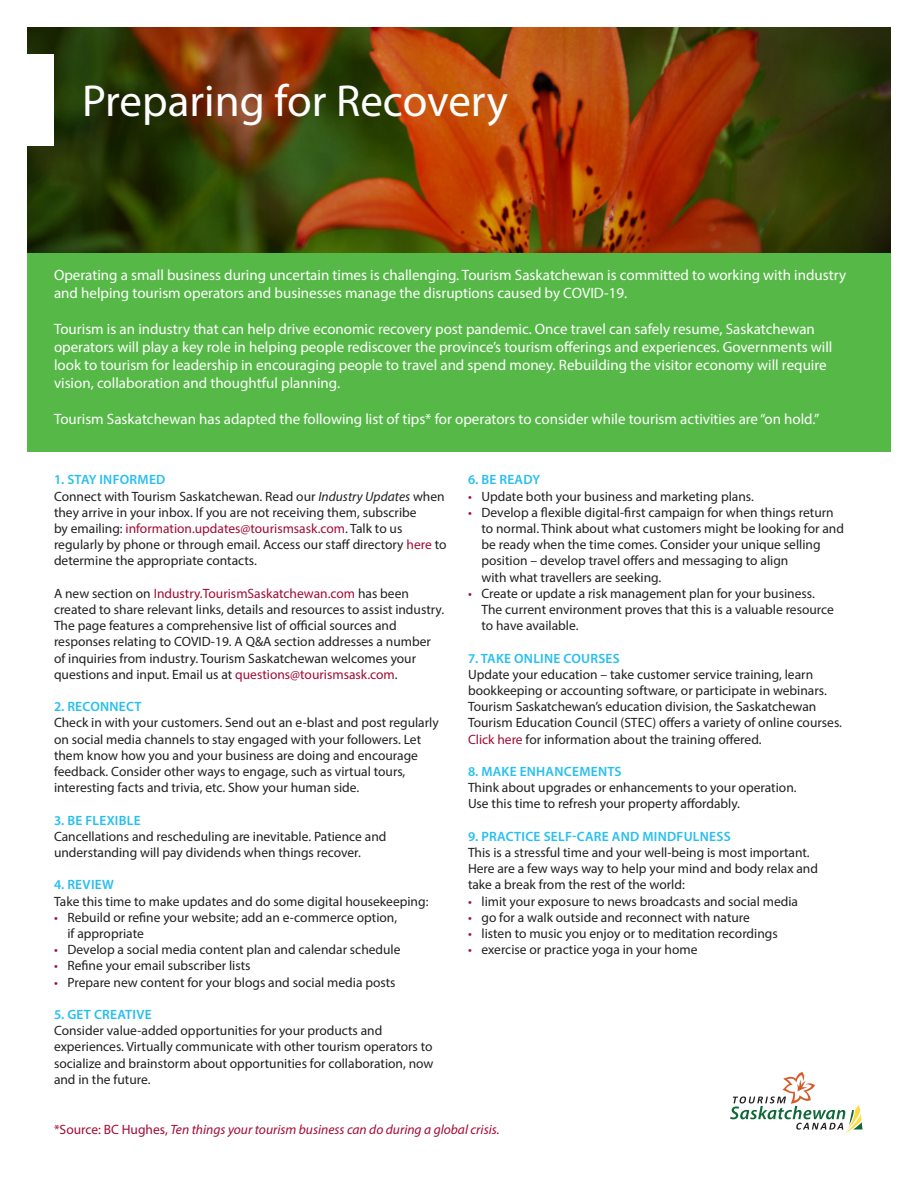
<style>
.page{position:relative;width:918px;height:1188px;background:#fff}
.page>*{position:absolute;margin:0;border:0;box-sizing:border-box;transform-origin:0 0}
.t1{font:45px "Myriad Pro";color:#fff}
.t2{font:15px/18px "Myriad Pro";color:#fff}
.t3{font:13.5px/16.2px "Myriad Pro";color:#231f20}
.t4{font:600 13.5px "Myriad Pro";letter-spacing:.02em;color:#26bff0}
.t5{font:italic 13.5px "Myriad Pro";color:#a30a32}
.s1{font-style:italic}
.s2{color:#a30a32}
.s3{font-style:normal}
</style>
<div class="page">
<img style="left:27px;top:27px;width:864px;height:226px">
<div style="left:27px;top:253px;width:864px;height:198px;background:#56b947"></div>
<svg style="left:730px;top:1072px;width:133px;height:62px"></svg>
<div style="left:13px;top:54px;width:41px;height:92px;background:#fff"></div>
<p class="t1" style="left:82px;top:73px;width:427px">Preparing for Recovery</p>
<p class="t2" style="left:54px;top:266px;width:794px">Operating a small business during uncertain times is challenging. Tourism Saskatchewan is committed to working with industry and helping tourism operators and businesses manage the disruptions caused by COVID-19.</p>
<p class="t2" style="left:54px;top:320px;width:780px">Tourism is an industry that can help drive economic recovery post pandemic. Once travel can safely resume, Saskatchewan operators will play a key role in helping people rediscover the province’s tourism offerings and experiences. Governments will look to tourism for leadership in encouraging people to travel and spend money. Rebuilding the visitor economy will require vision, collaboration and thoughtful planning.</p>
<p class="t2" style="left:54px;top:410px;width:767px">Tourism Saskatchewan has adapted the following list of tips* for operators to consider while tourism activities are “on hold.”</p>
<p class="t4" style="left:54px;top:471px;width:113px">1. STAY INFORMED</p>
<p class="t3" style="left:54px;top:488px;width:394px">Connect with Tourism Saskatchewan. Read our <span class="s1">Industry Updates</span> when they arrive in your inbox. If you are not receiving them, subscribe<br>by emailing: <span class="s2">information.updates@tourismsask.com</span>. Talk to us regularly by phone or through email. Access our staff directory <span class="s2">here</span> to determine the appropriate contacts.</p>
<p class="t3" style="left:54px;top:585px;width:392px">A new section on <span class="s2">Industry.TourismSaskatchewan.com</span> has been created to share relevant links, details and resources to assist industry.<br>The page features a comprehensive list of official sources and responses relating to COVID-19. A Q&amp;A section addresses a number of inquiries from industry. Tourism Saskatchewan welcomes your questions and input. Email us at <span class="s2">questions@tourismsask.com</span>.</p>
<p class="t4" style="left:54px;top:698px;width:89px">2. RECONNECT</p>
<p class="t3" style="left:54px;top:715px;width:386px">Check in with your customers. Send out an e-blast and post regularly on social media channels to stay engaged with your followers. Let them know how you and your business are doing and encourage feedback. Consider other ways to engage, such as virtual tours, interesting facts and trivia, etc. Show your human side.</p>
<p class="t4" style="left:54px;top:811px;width:88px">3. BE FLEXIBLE</p>
<p class="t3" style="left:54px;top:828px;width:334px">Cancellations and rescheduling are inevitable. Patience and understanding will pay dividends when things recover.</p>
<p class="t4" style="left:54px;top:876px;width:61px">4. REVIEW</p>
<p class="t3" style="left:54px;top:893px;width:376px">Take this time to make updates and do some digital housekeeping:</p>
<p class="t3" style="left:68px;top:909px;width:331px;text-indent:-14px"><span class="s2">•</span> Rebuild or refine your website; add an e-commerce option, if appropriate</p>
<p class="t3" style="left:54px;top:941px;width:348px"><span class="s2">•</span> Develop a social media content plan and calendar schedule</p>
<p class="t3" style="left:54px;top:958px;width:198px"><span class="s2">•</span> Refine your email subscriber lists</p>
<p class="t3" style="left:54px;top:974px;width:343px"><span class="s2">•</span> Prepare new content for your blogs and social media posts</p>
<p class="t4" style="left:54px;top:1006px;width:99px">5. GET CREATIVE</p>
<p class="t3" style="left:54px;top:1022px;width:381px">Consider value-added opportunities for your products and experiences. Virtually communicate with other tourism operators to socialize and brainstorm about opportunities for collaboration, now and in the future.</p>
<p class="t4" style="left:468px;top:471px;width:74px">6. BE READY</p>
<p class="t3" style="left:468px;top:488px;width:287px"><span class="s2">•</span> Update both your business and marketing plans.</p>
<p class="t3" style="left:482px;top:504px;width:364px;text-indent:-14px"><span class="s2">•</span> Develop a flexible digital-first campaign for when things return to normal. Think about what customers might be looking for and be ready when the time comes. Consider your unique selling position – develop travel offers and messaging to align<br>with what travellers are seeking.</p>
<p class="t3" style="left:482px;top:585px;width:354px;text-indent:-14px"><span class="s2">•</span> Create or update a risk management plan for your business.<br>The current environment proves that this is a valuable resource to have available.</p>
<p class="t4" style="left:468px;top:649px;width:153px">7. TAKE ONLINE COURSES</p>
<p class="t3" style="left:468px;top:666px;width:376px">Update your education – take customer service training, learn bookkeeping or accounting software, or participate in webinars.<br>Tourism Saskatchewan’s education division, the Saskatchewan Tourism Education Council (STEC) offers a variety of online courses.<br><span class="s2">Click here</span> for information about the training offered.</p>
<p class="t4" style="left:468px;top:763px;width:155px">8. MAKE ENHANCEMENTS</p>
<p class="t3" style="left:468px;top:779px;width:330px">Think about upgrades or enhancements to your operation.<br>Use this time to refresh your property affordably.</p>
<p class="t4" style="left:468px;top:828px;width:264px">9. PRACTICE SELF-CARE AND MINDFULNESS</p>
<p class="t3" style="left:468px;top:844px;width:352px">This is a stressful time and your well-being is most important.<br>Here are a few ways way to help your mind and body relax and take a break from the rest of the world:</p>
<p class="t3" style="left:468px;top:893px;width:332px"><span class="s2">•</span> limit your exposure to news broadcasts and social media</p>
<p class="t3" style="left:468px;top:909px;width:283px"><span class="s2">•</span> go for a walk outside and reconnect with nature</p>
<p class="t3" style="left:468px;top:925px;width:311px"><span class="s2">•</span> listen to music you enjoy or to meditation recordings</p>
<p class="t3" style="left:468px;top:941px;width:231px"><span class="s2">•</span> exercise or practice yoga in your home</p>
<p class="t5" style="left:54px;top:1121px;width:447px"><span class="s3">*Source: BC Hughes,</span> Ten things your tourism business can do during a global crisis.</p>
</div>
